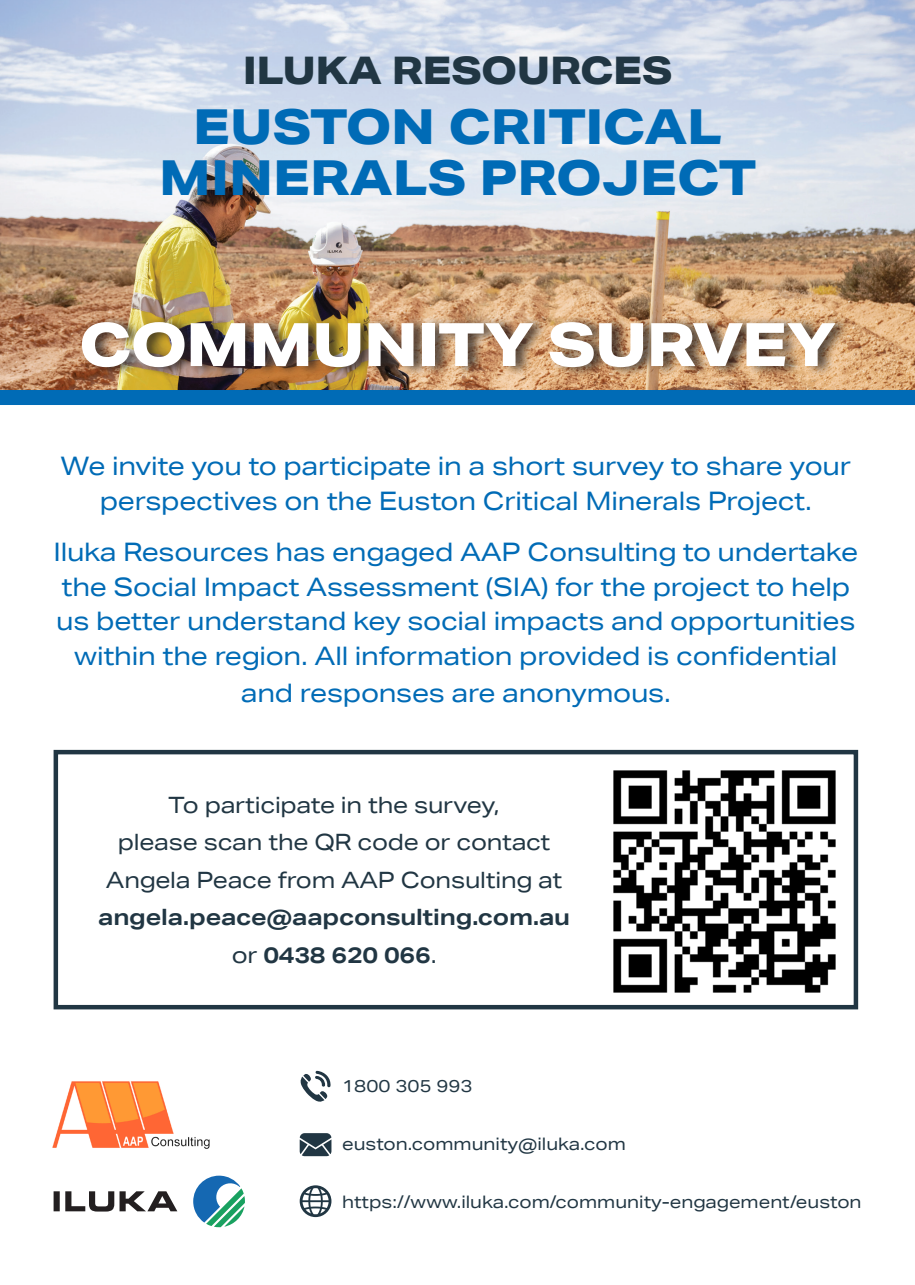
<style>
.page{position:relative;width:915px;height:1285px;background:#fff}
.page>*{position:absolute;margin:0;border:0;box-sizing:border-box;transform-origin:0 0}
.Subtitles_White{font:800 60px "Aktiv Grotesk Ex";letter-spacing:-.02em;color:#fff}
.Subtitles_White-2{font:800 48.3px/51px "Aktiv Grotesk Ex";color:#006bb6;text-align:center}
.Subtitles_White-3{font:800 37.95px "Aktiv Grotesk Ex";letter-spacing:-.01em;color:#213643}
.H3_new{font:25.5px/34.5px "Aktiv Grotesk Ex";letter-spacing:-.01em;color:#006bb6;text-align:center}
.H3_new-2{font:22.5px/37.5px "Aktiv Grotesk Ex";letter-spacing:-.01em;color:#213643;text-align:center}
.H3_new-3{font:17.25px "Aktiv Grotesk Ex";color:#213643}
.Subtitles_White-4{font:17.25px "Aktiv Grotesk Ex";color:#213643}
.s1{font-weight:700}
</style>
<div class="page">
<img style="left:0;top:0;width:914px;height:390px">
<div style="left:0;top:390px;width:914px;height:15px;background:#006bb6"></div>
<div style="left:81px;top:315px;width:770px;height:63px;background:#231f20;opacity:.75"></div>
<img style="left:613px;top:770px;width:223px;height:223px">
<div style="left:54px;top:749px;width:803px;height:260px;border:4px solid #213643"></div>
<img style="left:52px;top:1081px;width:158px;height:68px">
<svg style="left:54px;top:1191px;width:123px;height:20px"></svg>
<svg style="left:193px;top:1175px;width:52px;height:51px"></svg>
<svg style="left:299px;top:1185px;width:32px;height:31px"></svg>
<svg style="left:299px;top:1133px;width:32px;height:22px"></svg>
<svg style="left:300px;top:1070px;width:31px;height:32px"></svg>
<p class="Subtitles_White-3" style="left:243px;top:46px;width:431px">ILUKA RESOURCES</p>
<p class="Subtitles_White-2" style="left:159px;top:100px;width:598px">EUSTON CRITICAL<br>MINERALS PROJECT</p>
<p class="Subtitles_White" style="left:79px;top:306px;width:758px">COMMUNITY SURVEY</p>
<p class="H3_new" style="left:60px;top:448px;width:792px">We invite you to participate in a short survey to share your perspectives on the Euston Critical Minerals Project.</p>
<p class="H3_new" style="left:54px;top:534px;width:805px">Iluka Resources has engaged AAP Consulting to undertake the Social Impact Assessment (SIA) for the project to help us better understand key social impacts and opportunities within the region. All information provided is confidential</p>
<p class="H3_new" style="left:241px;top:675px;width:431px">and responses are anonymous.</p>
<p class="H3_new-2" style="left:98px;top:785px;width:473px">To participate in the survey,<br>please scan the QR code or contact<br>Angela Peace from AAP Consulting at <span class="s1">angela.peace@aapconsulting.com.au </span>or <span class="s1">0438 620 066</span>.</p>
<p class="Subtitles_White-4" style="left:342px;top:1075px;width:132px">1800 305 993</p>
<p class="H3_new-3" style="left:342px;top:1133px;width:285px">euston.community@iluka.com</p>
<p class="H3_new-3" style="left:342px;top:1191px;width:520px">https://www.iluka.com/community-engagement/euston</p>
</div>
